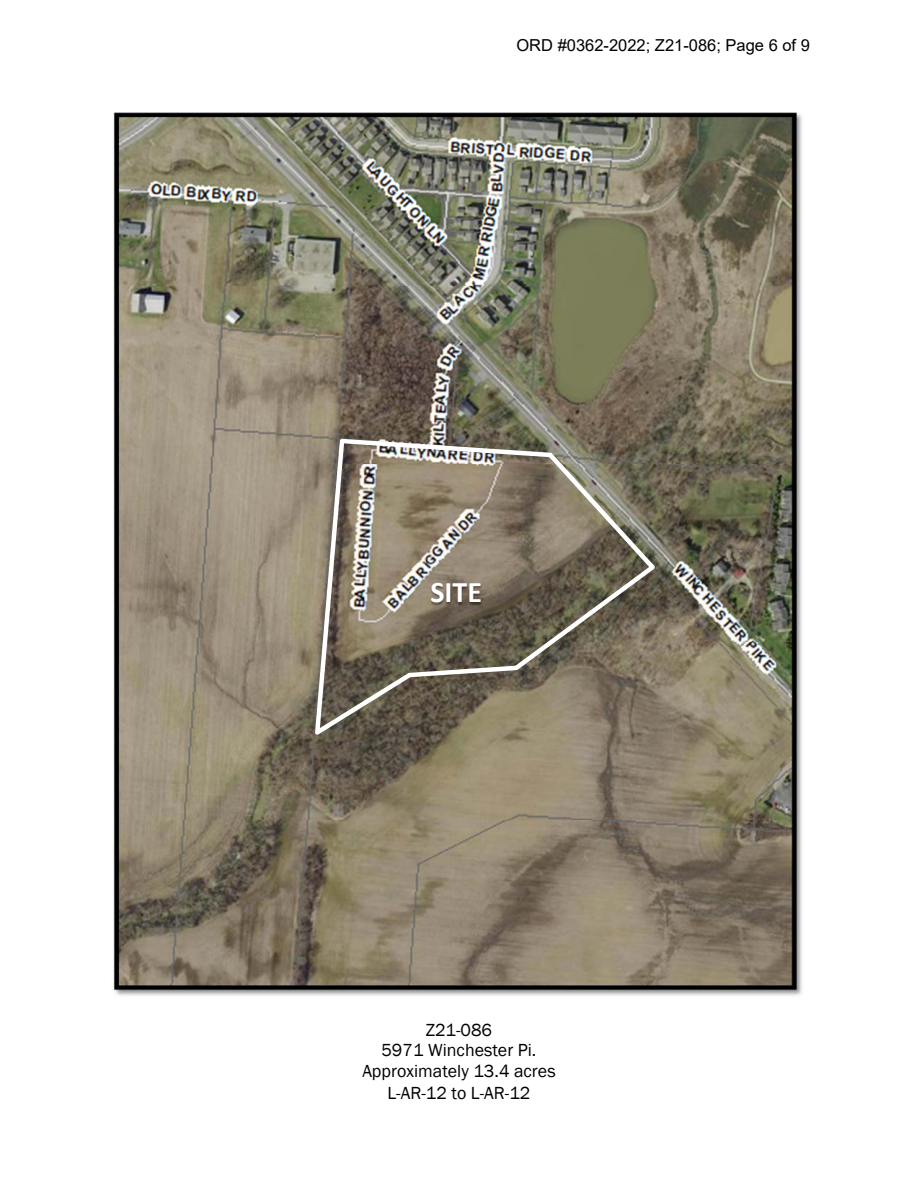
<style>
.page{position:relative;width:918px;height:1188px;background:#fff}
.page>*{position:absolute;margin:0;border:0;box-sizing:border-box;transform-origin:0 0}
.t1{font:700 30px "Calibri";color:#fff}
.t2{font:18px/20.4px "Franklin Gothic";color:#000;text-align:center}
.t3{font:16.5px "Arial";color:#000}
</style>
<div class="page">
<img style="left:113px;top:112px;width:690px;height:884px">
<svg style="left:315px;top:439px;width:340px;height:296px;background:#827969"></svg>
<p class="t3" style="left:516px;top:33px;width:295px">ORD #0362-2022; Z21-086; Page 6 of 9</p>
<h1 class="t1" style="left:430px;top:580px;width:53px">SITE</h1>
<p class="t2" style="left:362px;top:1019px;width:195px">Z21-086<br>5971 Winchester Pi.<br>Approximately 13.4 acres</p>
<p class="t2" style="left:387px;top:1083px;width:145px">L-AR-12 to L-AR-12</p>
</div>
